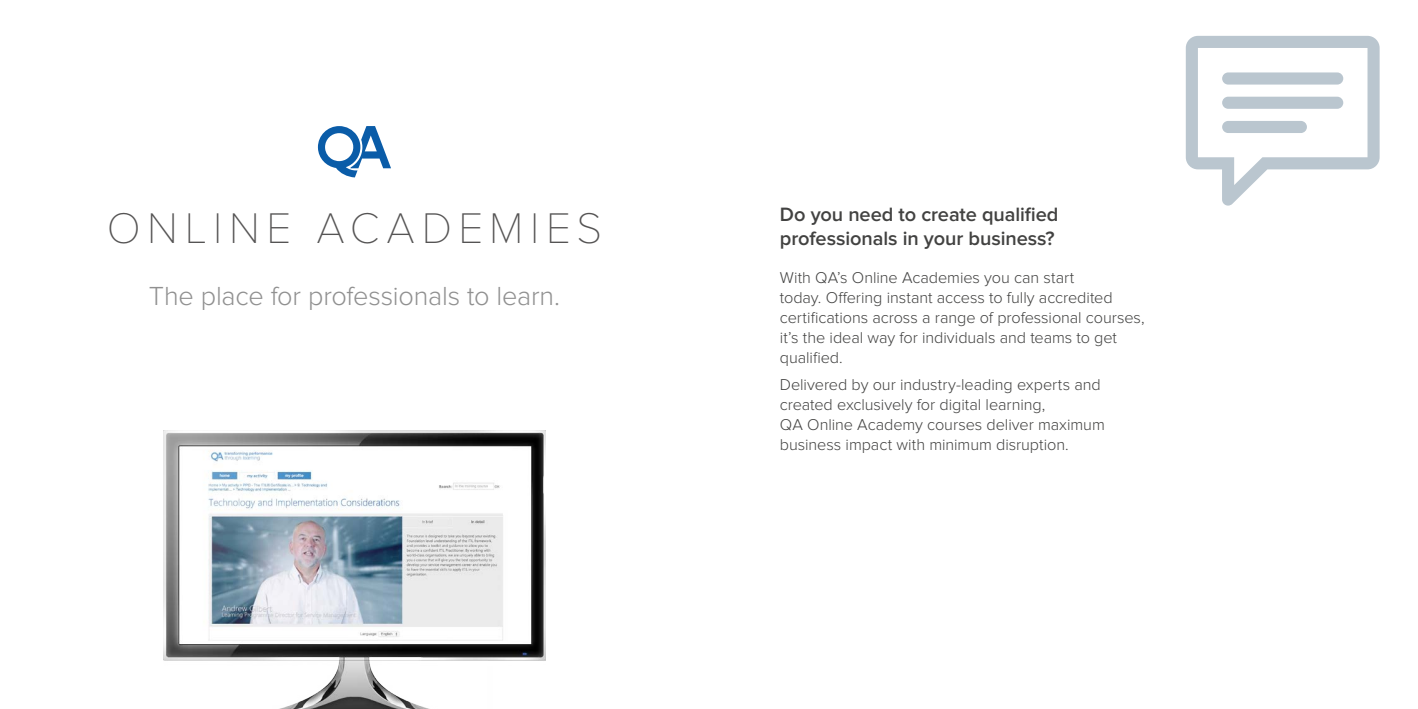
<style>
.page{position:relative;width:1418px;height:709px;background:#fff}
.page>*{position:absolute;margin:0;border:0;box-sizing:border-box;transform-origin:0 0}
.t1{font:100 44.5px "Proxima Nova T";letter-spacing:.15em;color:#555454}
.t2{font:300 27.12px "Proxima Nova";color:#909090}
.t3{font:600 20px/23.8px "Proxima Nova";letter-spacing:-.005em;color:#424241}
.t4{font:300 16.25px/20px "Proxima Nova";letter-spacing:-.005em;color:#424241}
</style>
<div class="page">
<svg style="left:318px;top:126px;width:73px;height:51px"></svg>
<svg style="left:1185px;top:36px;width:194px;height:170px"></svg>
<div style="left:1222px;top:97px;width:121px;height:12px;background:#bac6cf;border-radius:6px"></div>
<div style="left:1222px;top:72px;width:121px;height:13px;background:#bac6cf;border-radius:6px"></div>
<div style="left:1222px;top:121px;width:84px;height:12px;background:#bac6cf;border-radius:6px"></div>
<img style="left:163px;top:430px;width:383px;height:279px">
<h1 class="t1" style="left:107px;top:202px;width:497px">ONLINE ACADEMIES</h1>
<h2 class="t2" style="left:149px;top:280px;width:413px">The place for professionals to learn.</h2>
<p class="t3" style="left:780px;top:203px;width:280px">Do you need to create qualified professionals in your business?</p>
<p class="t4" style="left:780px;top:268px;width:366px">With QA’s Online Academies you can start<br>today. Offering instant access to fully accredited certifications across a range of professional courses, it’s the ideal way for individuals and teams to get qualified.</p>
<p class="t4" style="left:780px;top:375px;width:326px">Delivered by our industry-leading experts and created exclusively for digital learning,<br>QA Online Academy courses deliver maximum business impact with minimum disruption.</p>
</div>
